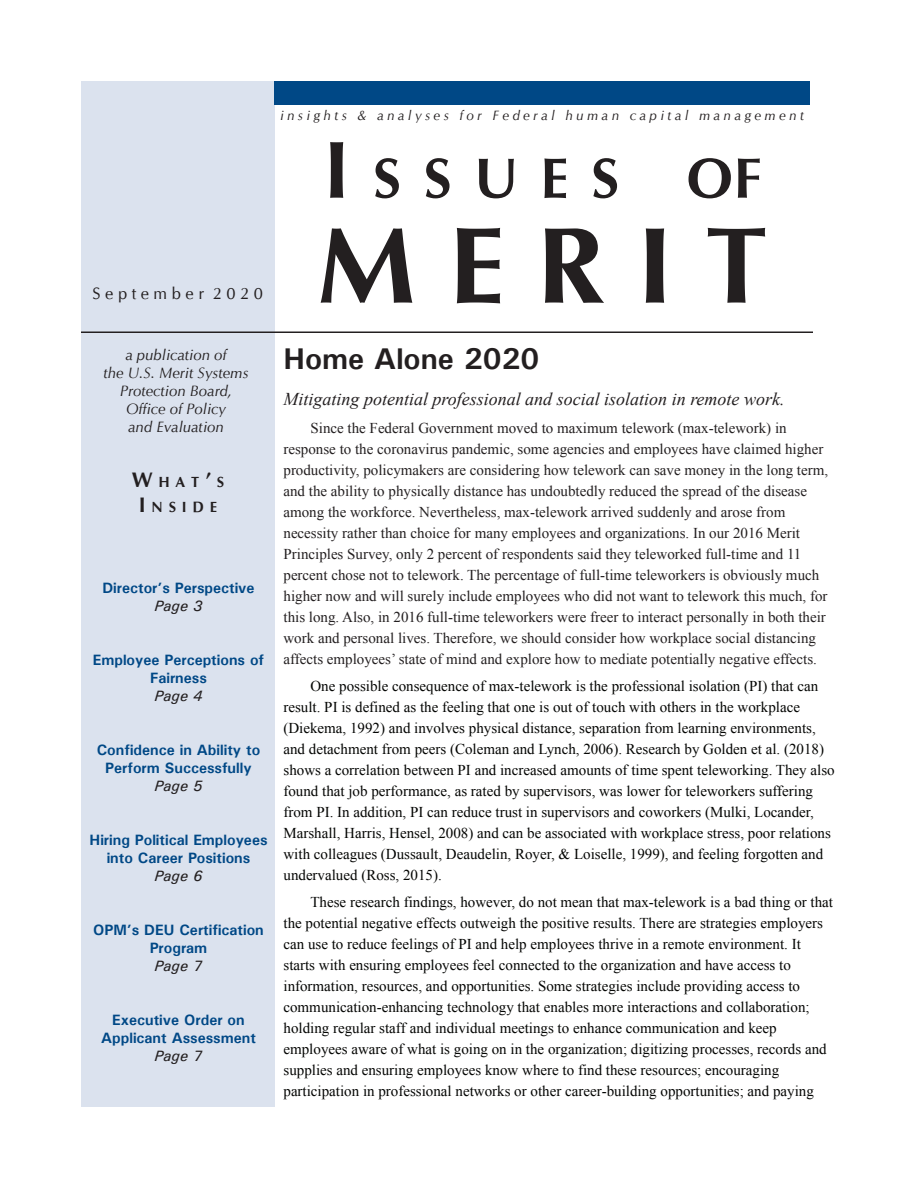
<style>
.page{position:relative;width:918px;height:1188px;background:#fff}
.page>*{position:absolute;margin:0;border:0;box-sizing:border-box;transform-origin:0 0}
.t1{font:700 108px "CG Omega";color:#231f20;scale:1.05 1}
.t2{font:700 56.7px "CG Omega";letter-spacing:.395em;color:#231f20}
.t3{font:700 30px "Univers";color:#231f20}
.t4{font:italic 18px "Times New Roman";color:#231f20}
.t5{font:16.5px "CG Omega";color:#231f20}
.t6{font:15px/21px "Times New Roman";color:#040503}
.t7{font:15px/21px "Times New Roman";color:#231f20}
.t8{font:700 15px/18px "Univers";color:#004886;text-align:center}
.t9{font:italic 15px/18px "CG Omega";color:#231f20;text-align:center}
.t10{font:italic 500 15px "Univers";color:#231f20}
.t11{font:700 14.7px/25.2px "CG Omega";letter-spacing:.395em;color:#231f20;text-align:center}
.t12{font:italic 13.5px "CG Omega";color:#231f20}
.s1{font-size:81px}
.s2{font-size:21px}
</style>
<div class="page">
<div style="left:81px;top:81px;width:194px;height:1026px;background:#dbe2ee"></div>
<div style="left:275px;top:81px;width:535px;height:24px;background:#004886"></div>
<hr style="left:81px;top:332px;width:732px;height:1px;background:#231f20">
<p class="t5" style="left:93px;top:283px;width:172px">S e p t e m b e r 2 0 2 0</p>
<p class="t12" style="left:280px;top:107px;width:525px">i n s i g h t s &amp; a n a l y s e s f o r F e d e r a l h u m a n c a p i t a l m a n a g e m e n t</p>
<h2 class="t2" style="left:323px;top:142px;width:440px"><span class="s1">I</span> SSUES OF</h2>
<h1 class="t1" style="left:317px;top:197px;width:431px">M E R I T</h1>
<p class="t9" style="left:103px;top:346px;width:147px">a publication of<br>the U.S. Merit Systems<br>Protection Board,</p>
<p class="t9" style="left:126px;top:400px;width:101px">Office of Policy</p>
<p class="t9" style="left:128px;top:418px;width:97px">and Evaluation</p>
<h1 class="t11" style="left:132px;top:470px;width:94px"><span class="s2">W</span> HAT <span class="s2">’</span> S<br><span class="s2">I</span> NSIDE</h1>
<p class="t8" style="left:102px;top:579px;width:154px">Director’s Perspective</p>
<p class="t10" style="left:155px;top:596px;width:49px">Page 3</p>
<h1 class="t8" style="left:93px;top:651px;width:173px">Employee Perceptions of<br>Fairness</h1>
<p class="t10" style="left:155px;top:686px;width:49px">Page 4</p>
<h1 class="t8" style="left:97px;top:741px;width:165px">Confidence in Ability to</h1>
<p class="t8" style="left:105px;top:759px;width:148px">Perform Successfully</p>
<p class="t10" style="left:155px;top:776px;width:49px">Page 5</p>
<h1 class="t8" style="left:90px;top:831px;width:179px">Hiring Political Employees into Career Positions</h1>
<p class="t10" style="left:155px;top:866px;width:49px">Page 6</p>
<p class="t8" style="left:93px;top:921px;width:172px">OPM’s DEU Certification</p>
<h1 class="t8" style="left:150px;top:939px;width:59px">Program</h1>
<p class="t10" style="left:155px;top:956px;width:49px">Page 7</p>
<h1 class="t8" style="left:101px;top:1011px;width:156px">Executive Order on<br>Applicant Assessment</h1>
<p class="t10" style="left:155px;top:1046px;width:49px">Page 7</p>
<h1 class="t3" style="left:284px;top:340px;width:257px">Home Alone 2020</h1>
<p class="t4" style="left:284px;top:386px;width:503px">Mitigating potential professional and social isolation in remote work.</p>
<p class="t7" style="left:284px;top:418px;width:546px;text-indent:27px">Since the Federal Government moved to maximum telework (max-telework) in response to the coronavirus pandemic, some agencies and employees have claimed higher productivity, policymakers are considering how telework can save money in the long term, and the ability to physically distance has undoubtedly reduced the spread of the disease among the workforce. Nevertheless, max-telework arrived suddenly and arose from necessity rather than choice for many employees and organizations. In our 2016 Merit Principles Survey, only 2 percent of respondents said they teleworked full-time and 11 percent chose not to telework. The percentage of full-time teleworkers is obviously much higher now and will surely include employees who did not want to telework this much, for this long. Also, in 2016 full-time teleworkers were freer to interact personally in both their work and personal lives. Therefore, we should consider how workplace social distancing affects employees’ state of mind and explore how to mediate potentially negative effects.</p>
<p class="t6" style="left:284px;top:676px;width:553px;text-indent:27px">One possible consequence of max-telework is the professional isolation (PI) that can result. PI is defined as the feeling that one is out of touch with others in the workplace (Diekema, 1992) and involves physical distance, separation from learning environments, and detachment from peers (Coleman and Lynch, 2006). Research by Golden et al. (2018) shows a correlation between PI and increased amounts of time spent teleworking. They also found that job performance, as rated by supervisors, was lower for teleworkers suffering from PI. In addition, PI can reduce trust in supervisors and coworkers (Mulki, Locander, Marshall, Harris, Hensel, 2008) and can be associated with workplace stress, poor relations with colleagues (Dussault, Deaudelin, Royer, &amp; Loiselle, 1999), and feeling forgotten and undervalued (Ross, 2015).</p>
<p class="t6" style="left:284px;top:892px;width:551px;text-indent:27px">These research findings, however, do not mean that max-telework is a bad thing or that the potential negative effects outweigh the positive results. There are strategies employers can use to reduce feelings of PI and help employees thrive in a remote environment. It starts with ensuring employees feel connected to the organization and have access to information, resources, and opportunities. Some strategies include providing access to communication-enhancing technology that enables more interactions and collaboration; holding regular staff and individual meetings to enhance communication and keep employees aware of what is going on in the organization; digitizing processes, records and supplies and ensuring employees know where to find these resources; encouraging participation in professional networks or other career-building opportunities; and paying</p>
</div>
